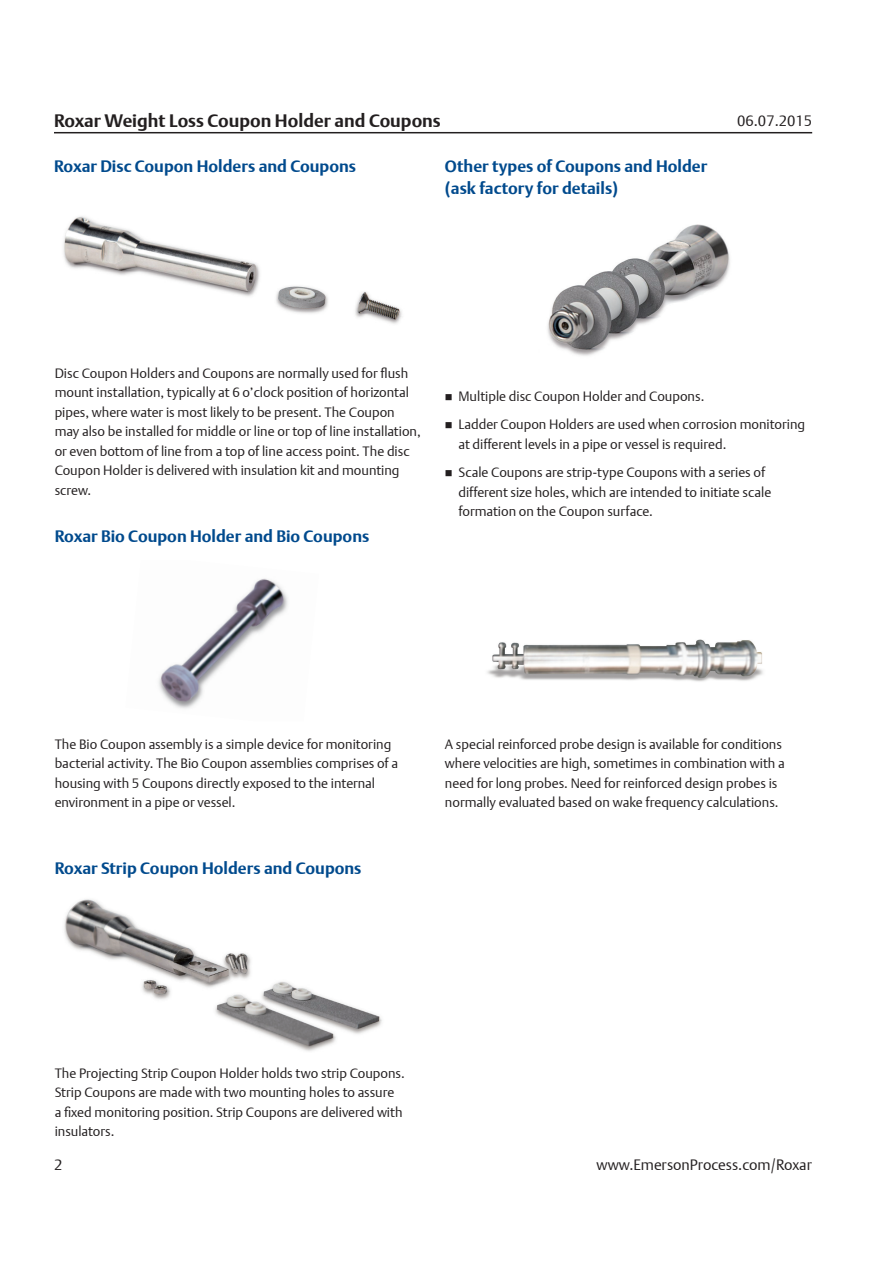
<style>
.page{position:relative;width:893px;height:1263px;background:#fff}
.page>*{position:absolute;margin:0;border:0;box-sizing:border-box;transform-origin:0 0}
.t1{font:700 18px "DTL Argo T";color:#231f20}
.t2{font:700 16.5px/22.5px "DTL Argo T";color:#004a8d}
.t3{font:15px "DTL Argo T Light";color:#231f20}
.t4{font:13.5px/19.5px "DTL Argo T Light";color:#231f20}
</style>
<div class="page">
<hr style="left:54px;top:132px;width:758px;height:1px;background:#231f20">
<img style="left:63px;top:216px;width:339px;height:108px">
<img style="left:158px;top:578px;width:130px;height:131px">
<img style="left:64px;top:899px;width:318px;height:152px">
<img style="left:547px;top:224px;width:183px;height:132px">
<img style="left:487px;top:639px;width:276px;height:43px">
<p class="t1" style="left:54px;top:110px;width:388px">Roxar Weight Loss Coupon Holder and Coupons</p>
<p class="t3" style="left:737px;top:112px;width:77px">06.07.2015</p>
<p class="t2" style="left:54px;top:155px;width:304px">Roxar Disc Coupon Holders and Coupons</p>
<p class="t2" style="left:445px;top:155px;width:264px">Other types of Coupons and Holder (ask factory for details)</p>
<p class="t4" style="left:55px;top:363px;width:368px">Disc Coupon Holders and Coupons are normally used for flush mount installation, typically at 6 o’clock position of horizontal pipes, where water is most likely to be present. The Coupon may also be installed for middle or line or top of line installation, or even bottom of line from a top of line access point. The disc Coupon Holder is delivered with insulation kit and mounting screw.</p>
<p class="t2" style="left:55px;top:525px;width:316px">Roxar Bio Coupon Holder and Bio Coupons</p>
<p class="t4" style="left:445px;top:386px;width:261px">■ Multiple disc Coupon Holder and Coupons.</p>
<p class="t4" style="left:445px;top:415px;width:362px">■ Ladder Coupon Holders are used when corrosion monitoring</p>
<p class="t4" style="left:458px;top:434px;width:269px">at different levels in a pipe or vessel is required.</p>
<p class="t4" style="left:445px;top:463px;width:322px">■ Scale Coupons are strip-type Coupons with a series of</p>
<p class="t4" style="left:458px;top:482px;width:314px">different size holes, which are intended to initiate scale</p>
<p class="t4" style="left:458px;top:502px;width:196px">formation on the Coupon surface.</p>
<p class="t4" style="left:55px;top:734px;width:345px">The Bio Coupon assembly is a simple device for monitoring bacterial activity. The Bio Coupon assemblies comprises of a housing with 5 Coupons directly exposed to the internal environment in a pipe or vessel.</p>
<p class="t2" style="left:55px;top:857px;width:308px">Roxar Strip Coupon Holders and Coupons</p>
<p class="t4" style="left:445px;top:734px;width:341px">A special reinforced probe design is available for conditions where velocities are high, sometimes in combination with a need for long probes. Need for reinforced design probes is normally evaluated based on wake frequency calculations.</p>
<p class="t4" style="left:55px;top:1063px;width:352px">The Projecting Strip Coupon Holder holds two strip Coupons.<br>Strip Coupons are made with two mounting holes to assure<br>a fixed monitoring position. Strip Coupons are delivered with insulators.</p>
<p class="t3" style="left:54px;top:1156px;width:10px">2</p>
<p class="t3" style="left:597px;top:1156px;width:217px">www.EmersonProcess.com/Roxar</p>
</div>
